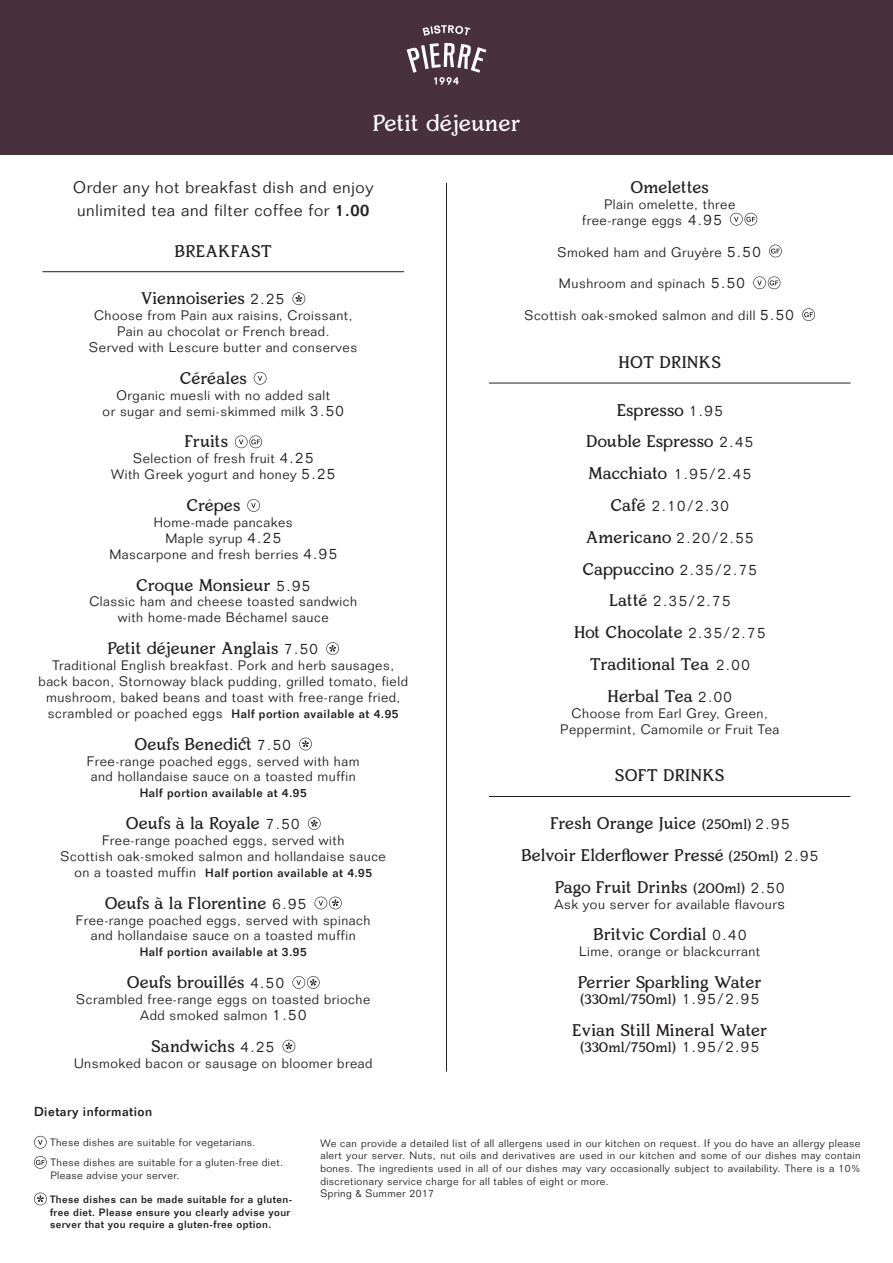
<style>
.page{position:relative;width:893px;height:1263px;background:#fff}
.page>*{position:absolute;margin:0;border:0;box-sizing:border-box;transform-origin:0 0}
.t1{font:22.5px "Voltaire Serif";color:#fff}
.t2{font:16.5px/31.8px "Voltaire Serif";color:#231f20;text-align:center}
.t3{font:300 16.5px/22.5px "Folio";letter-spacing:.04em;color:#231f20}
.t4{font:300 15px "Folio";letter-spacing:.1em;color:#231f20}
.t5{font:300 13.5px/15.9px "Folio";letter-spacing:.04em;color:#231f20;text-align:center}
.t6{font:13.5px "Voltaire Serif";color:#231f20}
.t7{font:500 12.75px "Folio";letter-spacing:.04em;color:#231f20}
.t8{font:500 12px "Folio";letter-spacing:.04em;color:#231f20}
.t9{font:300 10.5px/12.6px "Folio";letter-spacing:.04em;color:#231f20}
.t10{font:500 10.5px/12.6px "Folio";letter-spacing:.04em;color:#231f20}
.s1{font-weight:500}
.s2{font-family:"Folio";font-weight:300;font-size:15px}
.s3{font-size:15px}
.s4{font-weight:300;font-size:13.5px}
.s5{font-family:"Voltaire Serif";font-weight:400;font-size:16.5px}
.s6{font-size:13.5px}
</style>
<div class="page">
<hr style="left:43px;top:271px;width:361px;height:1px;background:#231f20">
<svg style="left:292px;top:292px;width:13px;height:13px"></svg>
<svg style="left:254px;top:372px;width:13px;height:13px"></svg>
<svg style="left:235px;top:435px;width:27px;height:13px"></svg>
<svg style="left:247px;top:499px;width:13px;height:13px"></svg>
<svg style="left:326px;top:642px;width:13px;height:13px"></svg>
<svg style="left:299px;top:738px;width:13px;height:12px"></svg>
<svg style="left:308px;top:817px;width:13px;height:13px"></svg>
<svg style="left:315px;top:897px;width:27px;height:12px"></svg>
<svg style="left:292px;top:976px;width:28px;height:13px"></svg>
<svg style="left:283px;top:1040px;width:12px;height:12px"></svg>
<hr style="left:489px;top:383px;width:361px;height:1px;background:#231f20">
<hr style="left:489px;top:796px;width:361px;height:1px;background:#231f20">
<svg style="left:730px;top:213px;width:27px;height:13px"></svg>
<svg style="left:769px;top:245px;width:13px;height:12px"></svg>
<svg style="left:753px;top:276px;width:27px;height:13px"></svg>
<svg style="left:802px;top:308px;width:13px;height:13px"></svg>
<div style="left:0;top:0;width:893px;height:155px;background:#48313c"></div>
<svg style="left:407px;top:43px;width:79px;height:42px"></svg>
<svg style="left:423px;top:25px;width:47px;height:11px"></svg>
<hr style="left:446px;top:183px;width:1px;height:888px;background:#231f20">
<svg style="left:34px;top:1136px;width:13px;height:12px"></svg>
<svg style="left:34px;top:1156px;width:13px;height:13px"></svg>
<svg style="left:34px;top:1192px;width:13px;height:13px"></svg>
<h1 class="t1" style="left:373px;top:110px;width:149px">Petit déjeuner</h1>
<p class="t3" style="left:73px;top:176px;width:302px">Order any hot breakfast dish and enjoy unlimited tea and filter coffee for <span class="s1">1.00</span></p>
<p class="t2" style="left:175px;top:236px;width:99px">BREAKFAST</p>
<p class="t2" style="left:141px;top:283px;width:144px">Viennoiseries <span class="s2">2.25</span></p>
<p class="t5" style="left:89px;top:308px;width:269px">Choose from Pain aux raisins, Croissant,<br>Pain au chocolat or French bread.<br>Served with Lescure butter and conserves</p>
<p class="t2" style="left:180px;top:363px;width:68px">Céréales</p>
<p class="t5" style="left:103px;top:387px;width:243px">Organic muesli with no added salt<br>or sugar and semi-skimmed milk <span class="s3">3.50</span></p>
<p class="t2" style="left:184px;top:426px;width:45px">Fruits</p>
<p class="t5" style="left:111px;top:451px;width:226px">Selection of fresh fruit <span class="s3">4.25<br></span>With Greek yogurt and honey <span class="s3">5.25</span></p>
<p class="t2" style="left:186px;top:490px;width:55px">Crêpes</p>
<p class="t5" style="left:109px;top:514px;width:229px">Home-made pancakes<br>Maple syrup <span class="s3">4.25<br></span>Mascarpone and fresh berries <span class="s3">4.95</span></p>
<p class="t2" style="left:136px;top:569px;width:175px">Croque Monsieur <span class="s2">5.95</span></p>
<p class="t5" style="left:89px;top:594px;width:269px">Classic ham and cheese toasted sandwich with home-made Béchamel sauce</p>
<p class="t2" style="left:107px;top:633px;width:212px">Petit déjeuner Anglais <span class="s2">7.50</span></p>
<p class="t5" style="left:39px;top:657px;width:371px">Traditional English breakfast. Pork and herb sausages, back bacon, Stornoway black pudding, grilled tomato, field mushroom, baked beans and toast with free-range fried,</p>
<p class="t8" style="left:48px;top:706px;width:352px"><span class="s4">scrambled or poached eggs</span> Half portion available at 4.95</p>
<p class="t2" style="left:135px;top:728px;width:158px">Oeufs Benedict <span class="s2">7.50</span></p>
<p class="t5" style="left:87px;top:753px;width:274px;text-align:left">Free-range poached eggs, served with ham and hollandaise sauce on a toasted muffin</p>
<p class="t8" style="left:140px;top:786px;width:168px">Half portion available at 4.95</p>
<p class="t2" style="left:126px;top:808px;width:175px">Oeufs à la Royale <span class="s2">7.50</span></p>
<p class="t5" style="left:61px;top:832px;width:327px">Free-range poached eggs, served with<br>Scottish oak-smoked salmon and hollandaise sauce</p>
<p class="t8" style="left:74px;top:865px;width:299px"><span class="s4">on a toasted muffin</span> Half portion available at 4.95</p>
<p class="t2" style="left:105px;top:887px;width:203px">Oeufs à la Florentine <span class="s2">6.95</span></p>
<p class="t5" style="left:76px;top:912px;width:296px">Free-range poached eggs, served with spinach and hollandaise sauce on a toasted muffin</p>
<p class="t8" style="left:140px;top:945px;width:168px">Half portion available at 3.95</p>
<p class="t2" style="left:127px;top:967px;width:159px">Oeufs brouillés <span class="s2">4.50</span></p>
<p class="t5" style="left:76px;top:991px;width:296px">Scrambled free-range eggs on toasted brioche<br>Add smoked salmon <span class="s3">1.50</span></p>
<p class="t2" style="left:151px;top:1031px;width:125px">Sandwichs <span class="s2">4.25</span></p>
<p class="t5" style="left:74px;top:1055px;width:300px">Unsmoked bacon or sausage on bloomer bread</p>
<p class="t2" style="left:630px;top:172px;width:80px">Omelettes</p>
<p class="t5" style="left:582px;top:196px;width:155px;text-align:left;text-indent:22px">Plain omelette, three free-range eggs <span class="s3">4.95</span></p>
<p class="t5" style="left:558px;top:244px;width:205px">Smoked ham and Gruyère <span class="s3">5.50</span></p>
<p class="t5" style="left:559px;top:276px;width:187px">Mushroom and spinach <span class="s3">5.50</span></p>
<p class="t5" style="left:524px;top:308px;width:271px">Scottish oak-smoked salmon and dill <span class="s3">5.50</span></p>
<p class="t2" style="left:619px;top:347px;width:104px">HOT DRINKS</p>
<p class="t2" style="left:586px;top:395px;width:168px">Espresso <span class="s2">1.95<br></span>Double Espresso <span class="s2">2.45<br></span>Macchiato <span class="s2">1.95/2.45</span></p>
<p class="t4" style="left:611px;top:497px;width:120px"><span class="s5">Café</span> 2.10/2.30</p>
<p class="t2" style="left:582px;top:522px;width:176px;text-align:left">Americano <span class="s2">2.20/2.55<br></span>Cappuccino <span class="s2">2.35/2.75</span></p>
<p class="t4" style="left:609px;top:592px;width:123px"><span class="s5">Latté</span> 2.35/2.75</p>
<p class="t2" style="left:574px;top:617px;width:193px">Hot Chocolate <span class="s2">2.35/2.75<br></span>Traditional Tea <span class="s2">2.00<br></span>Herbal Tea <span class="s2">2.00</span></p>
<p class="t5" style="left:560px;top:705px;width:221px">Choose from Earl Grey, Green,<br>Peppermint, Camomile or Fruit Tea</p>
<p class="t2" style="left:615px;top:760px;width:111px">SOFT DRINKS</p>
<p class="t2" style="left:521px;top:808px;width:298px">Fresh Orange Juice <span class="s6">(250ml)</span> <span class="s2">2.95<br></span>Belvoir Elderflower Pressé <span class="s6">(250ml)</span> <span class="s2">2.95<br></span>Pago Fruit Drinks <span class="s6">(200ml)</span> <span class="s2">2.50</span></p>
<p class="t5" style="left:554px;top:896px;width:232px">Ask you server for available flavour<span class="s3">s</span></p>
<p class="t2" style="left:593px;top:919px;width:155px">Britvic Cordial <span class="s2">0.40</span></p>
<p class="t5" style="left:579px;top:944px;width:182px">Lime, orange or blackcurrant</p>
<p class="t2" style="left:578px;top:967px;width:185px">Perrier Sparkling Water</p>
<p class="t6" style="left:580px;top:991px;width:180px">(330ml/750ml) <span class="s2">1.95/2.95</span></p>
<p class="t2" style="left:572px;top:1015px;width:197px">Evian Still Mineral Water</p>
<p class="t6" style="left:580px;top:1039px;width:180px">(330ml/750ml) <span class="s2">1.95/2.95</span></p>
<p class="t7" style="left:34px;top:1104px;width:120px">Dietary information</p>
<p class="t9" style="left:50px;top:1133px;width:235px;line-height:20.1px">These dishes are suitable for vegetarians.<br>These dishes are suitable for a gluten-free diet.</p>
<p class="t9" style="left:50px;top:1169px;width:131px">Please advise your server.</p>
<p class="t10" style="left:50px;top:1193px;width:244px">These dishes can be made suitable for a gluten&shy;free diet. Please ensure you clearly advise your server that you require a gluten-free option.</p>
<p class="t9" style="left:320px;top:1137px;width:542px">We can provide a detailed list of all allergens used in our kitchen on request. If you do have an allergy please alert your server. Nuts, nut oils and derivatives are used in our kitchen and some of our dishes may contain bones. The ingredients used in all of our dishes may vary occasionally subject to availability. There is a 10% discretionary service charge for all tables of eight or more.<br>Spring &amp; Summer 2017</p>
</div>
